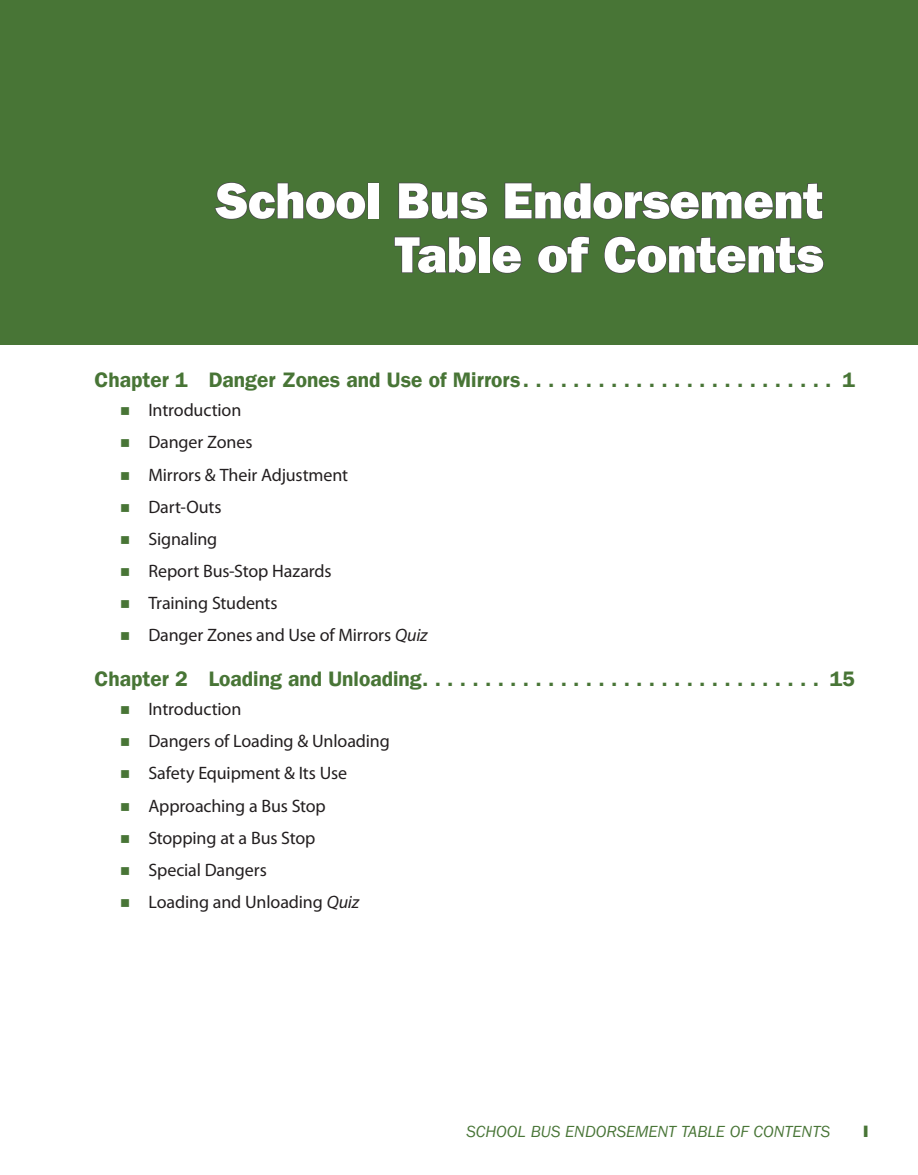
<style>
.page{position:relative;width:918px;height:1175px;background:#fff}
.page>*{position:absolute;margin:0;border:0;box-sizing:border-box;transform-origin:0 0}
.CT{font:800 51px/54px "Franklin Gothic LT Pro";letter-spacing:-.005em;color:#fff;text-align:right}
.t1{font:21px "Franklin Gothic LT Pro Dm";color:#487536}
.t2{font:18px "Myriad Pro";letter-spacing:-.01em;color:#231f20}
.t3{font:italic 16.5px "Franklin Gothic LT Pro";color:#487536}
.t4{font:800 16.5px "Franklin Gothic LT Pro";color:#487536}
.s1{font-style:italic}
</style>
<div class="page">
<div style="left:0;top:0;width:918px;height:344px;background:#487536"></div>
<svg style="left:215px;top:182px;width:151px;height:38px"></svg>
<div style="left:368px;top:183px;width:11px;height:36px;border:2px solid #4b4c4d"></div>
<svg style="left:398px;top:182px;width:90px;height:38px"></svg>
<svg style="left:504px;top:182px;width:319px;height:38px"></svg>
<svg style="left:394px;top:236px;width:83px;height:38px"></svg>
<div style="left:478px;top:237px;width:12px;height:36px;border:2px solid #4b4c4d"></div>
<svg style="left:492px;top:245px;width:30px;height:29px"></svg>
<svg style="left:537px;top:236px;width:53px;height:38px"></svg>
<svg style="left:604px;top:236px;width:220px;height:38px"></svg>
<p class="CT" style="left:215px;top:174px;width:610px">School Bus Endorsement<br>Table of Contents</p>
<p class="t1" style="left:94px;top:367px;width:762px">Chapter 1 Danger Zones and Use of Mirrors . . . . . . . . . . . . . . . . . . . . . . . . . 1</p>
<p class="t2" style="left:148px;top:399px;width:94px">Introduction</p>
<p class="t2" style="left:148px;top:431px;width:106px">Danger Zones</p>
<p class="t2" style="left:148px;top:463px;width:201px">Mirrors &amp; Their Adjustment</p>
<p class="t2" style="left:148px;top:495px;width:75px">Dart-Outs</p>
<p class="t2" style="left:148px;top:527px;width:70px">Signaling</p>
<p class="t2" style="left:148px;top:559px;width:185px">Report Bus-Stop Hazards</p>
<p class="t2" style="left:148px;top:592px;width:131px">Training Students</p>
<p class="t2" style="left:148px;top:624px;width:281px">Danger Zones and Use of Mirrors <span class="s1">Quiz</span></p>
<p class="t1" style="left:94px;top:666px;width:762px">Chapter 2 Loading and Unloading . . . . . . . . . . . . . . . . . . . . . . . . . . . . . . . . 15</p>
<p class="t2" style="left:148px;top:698px;width:94px">Introduction</p>
<p class="t2" style="left:148px;top:730px;width:243px">Dangers of Loading &amp; Unloading</p>
<p class="t2" style="left:148px;top:762px;width:200px">Safety Equipment &amp; Its Use</p>
<p class="t2" style="left:148px;top:794px;width:179px">Approaching a Bus Stop</p>
<p class="t2" style="left:148px;top:826px;width:168px">Stopping at a Bus Stop</p>
<p class="t2" style="left:148px;top:858px;width:120px">Special Dangers</p>
<p class="t2" style="left:148px;top:890px;width:212px">Loading and Unloading <span class="s1">Quiz</span></p>
<p class="t3" style="left:467px;top:1121px;width:365px">SCHOOL BUS ENDORSEMENT TABLE OF CONTENTS</p>
<p class="t4" style="left:863px;top:1121px;width:7px">I</p>
</div>
